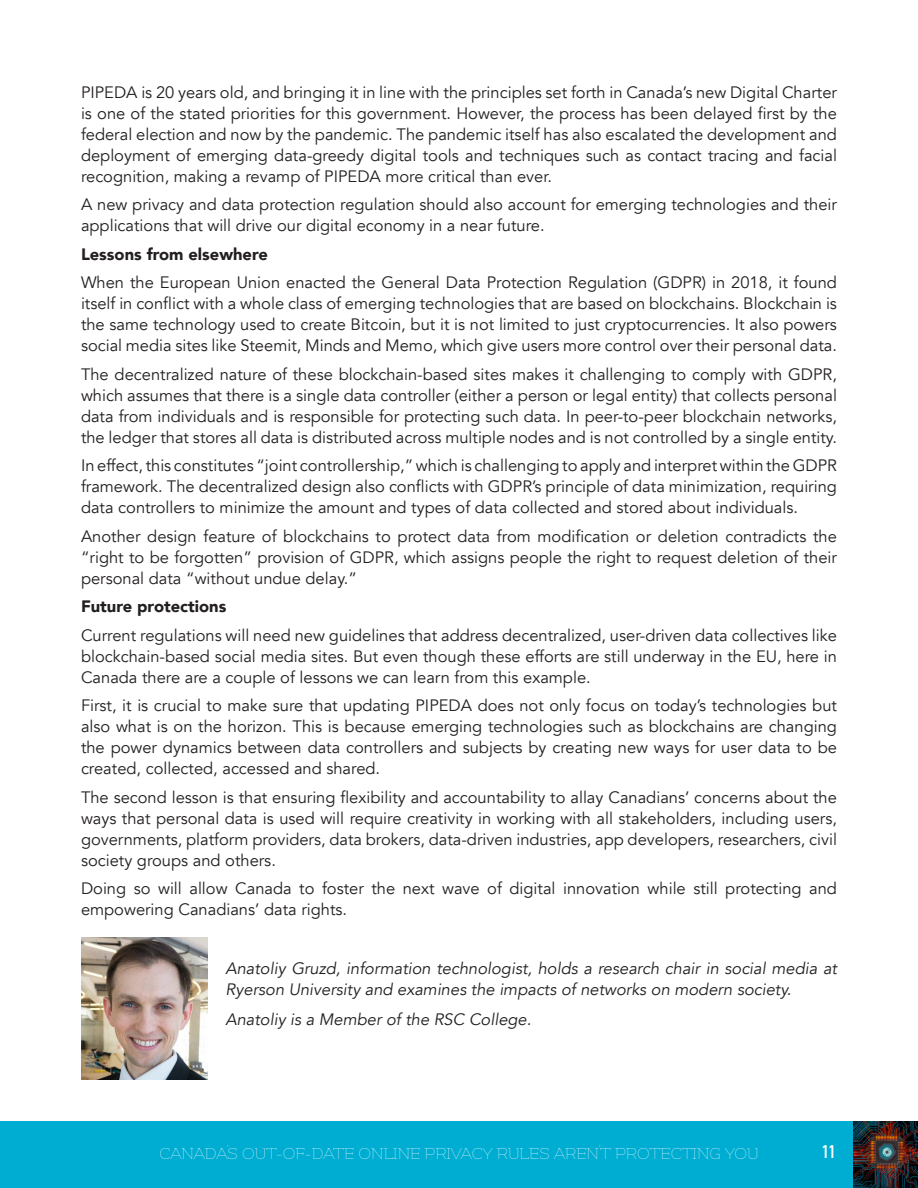
<style>
.page{position:relative;width:918px;height:1188px;background:#fff}
.page>*{position:absolute;margin:0;border:0;box-sizing:border-box;transform-origin:0 0}
.t1{font:300 18px "Flamenco";color:#fff}
.t2{font:700 18px "DIN Condensed";color:#fff}
.t3{font:16.5px/21px "Avenir";color:#231f20;text-align:justify}
.t4{font:italic 16.5px/21px "Avenir";color:#231f20}
.t5{font:900 16.5px "Avenir";color:#231f20}
</style>
<div class="page">
<div style="left:0;top:1121px;width:918px;height:67px;background:#00add2"></div>
<img style="left:853px;top:1121px;width:65px;height:67px">
<img style="left:81px;top:937px;width:126px;height:143px">
<p class="t3" style="left:81px;top:82px;width:758px">PIPEDA is 20 years old, and bringing it in line with the principles set forth in Canada’s new Digital Charter is one of the stated priorities for this government. However, the process has been delayed first by the federal election and now by the pandemic. The pandemic itself has also escalated the development and deployment of emerging data-greedy digital tools and techniques such as contact tracing and facial recognition, making a revamp of PIPEDA more critical than ever.</p>
<p class="t3" style="left:81px;top:194px;width:758px">A new privacy and data protection regulation should also account for emerging technologies and their applications that will drive our digital economy in a near future.</p>
<p class="t5" style="left:81px;top:240px;width:188px">Lessons from elsewhere</p>
<p class="t3" style="left:81px;top:272px;width:758px">When the European Union enacted the General Data Protection Regulation (GDPR) in 2018, it found itself in conflict with a whole class of emerging technologies that are based on blockchains. Blockchain is the same technology used to create Bitcoin, but it is not limited to just cryptocurrencies. It also powers social media sites like Steemit, Minds and Memo, which give users more control over their personal data.</p>
<p class="t3" style="left:81px;top:364px;width:758px">The decentralized nature of these blockchain-based sites makes it challenging to comply with GDPR, which assumes that there is a single data controller (either a person or legal entity) that collects personal data from individuals and is responsible for protecting such data. In peer-to-peer blockchain networks, the ledger that stores all data is distributed across multiple nodes and is not controlled by a single entity.</p>
<p class="t3" style="left:81px;top:455px;width:758px">In effect, this constitutes “joint controllership,” which is challenging to apply and interpret within the GDPR framework. The decentralized design also conflicts with GDPR’s principle of data minimization, requiring data controllers to minimize the amount and types of data collected and stored about individuals.</p>
<p class="t3" style="left:81px;top:526px;width:758px">Another design feature of blockchains to protect data from modification or deletion contradicts the “right to be forgotten” provision of GDPR, which assigns people the right to request deletion of their personal data “without undue delay.”</p>
<p class="t5" style="left:81px;top:592px;width:147px">Future protections</p>
<p class="t3" style="left:81px;top:625px;width:758px">Current regulations will need new guidelines that address decentralized, user-driven data collectives like blockchain-based social media sites. But even though these efforts are still underway in the EU, here in Canada there are a couple of lessons we can learn from this example.</p>
<p class="t3" style="left:81px;top:695px;width:758px">First, it is crucial to make sure that updating PIPEDA does not only focus on today’s technologies but also what is on the horizon. This is because emerging technologies such as blockchains are changing the power dynamics between data controllers and subjects by creating new ways for user data to be created, collected, accessed and shared.</p>
<p class="t3" style="left:81px;top:787px;width:758px">The second lesson is that ensuring flexibility and accountability to allay Canadians’ concerns about the ways that personal data is used will require creativity in working with all stakeholders, including users, governments, platform providers, data brokers, data-driven industries, app developers, researchers, civil society groups and others.</p>
<p class="t3" style="left:81px;top:878px;width:758px">Doing so will allow Canada to foster the next wave of digital innovation while still protecting and empowering Canadians’ data rights.</p>
<p class="t4" style="left:225px;top:958px;width:613px">Anatoliy Gruzd, information technologist, holds a research chair in social media at<br>Ryerson University and examines the impacts of networks on modern society.</p>
<p class="t4" style="left:225px;top:1009px;width:307px">Anatoliy is a Member of the RSC College.</p>
<p class="t1" style="left:159px;top:1145px;width:601px">CANADA’S OUT-OF-DATE ONLINE PRIVACY RULES AREN’T PROTECTING YOU</p>
<p class="t2" style="left:822px;top:1140px;width:15px">11</p>
</div>
